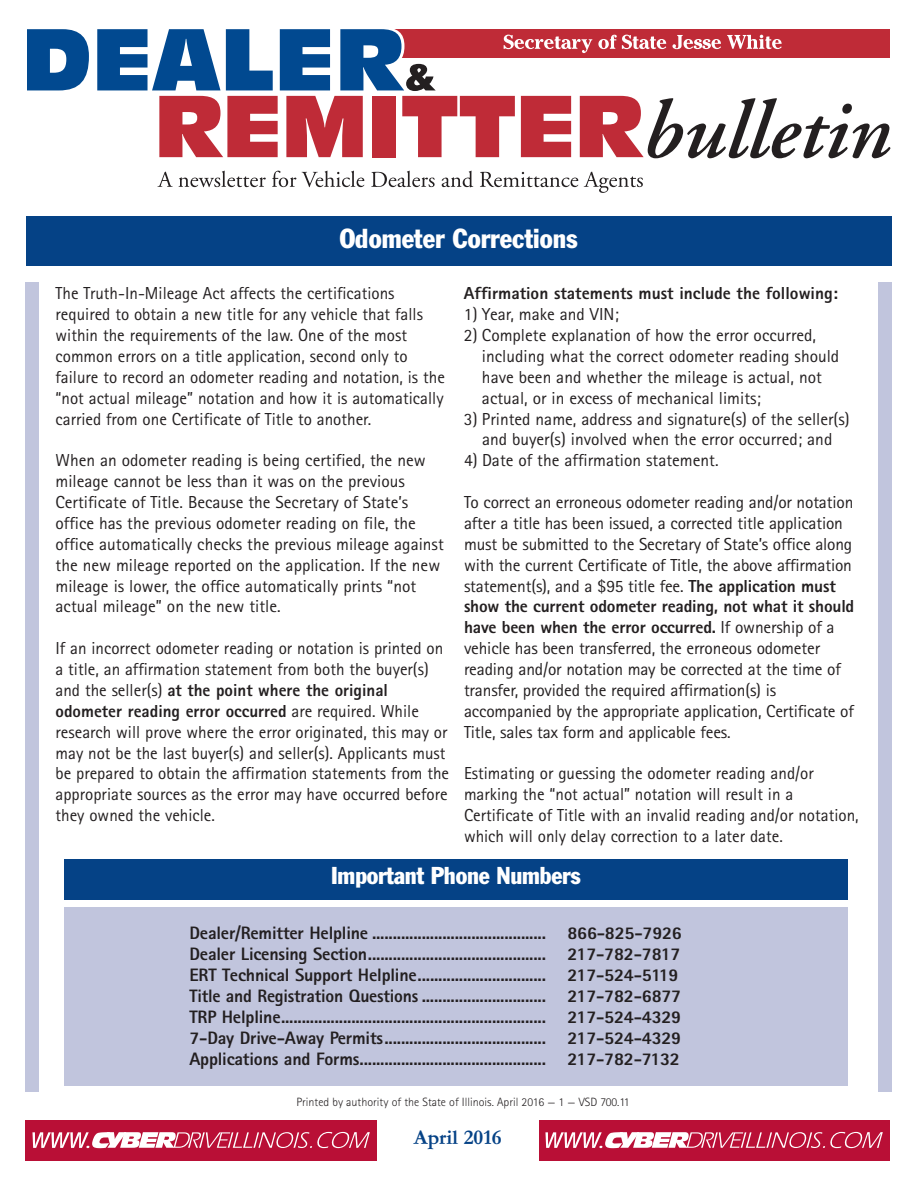
<style>
.page{position:relative;width:918px;height:1188px;background:#fff}
.page>*{position:absolute;margin:0;border:0;box-sizing:border-box;transform-origin:0 0}
.t1{font:condensed 27px "Franklin Gothic";color:#fff}
.t2{font:condensed 24px "Franklin Gothic";letter-spacing:-.01em;color:#fff}
.t3{font:700 21px "Garamond";color:#054286}
.t4{font:800 18px/21px "Rotis Sans Serif";letter-spacing:-.01em;color:#231f20}
.t5{font:17.4px/20.9px "Rotis Sans Serif";color:#231f20}
.t6{font:800 17.4px "Rotis Sans Serif";color:#231f20}
.t7{font:300 12px "Rotis Sans Serif";color:#231f20}
.s1{font-weight:800}
</style>
<div class="page">
<div style="left:26px;top:216px;width:866px;height:49px;background:#054286"></div>
<svg style="left:27px;top:29px;width:62px;height:61px"></svg>
<svg style="left:157px;top:172px;width:16px;height:15px"></svg>
<svg style="left:179px;top:171px;width:87px;height:16px"></svg>
<svg style="left:272px;top:171px;width:24px;height:16px"></svg>
<svg style="left:302px;top:171px;width:62px;height:16px"></svg>
<svg style="left:371px;top:171px;width:64px;height:16px"></svg>
<svg style="left:442px;top:171px;width:31px;height:16px"></svg>
<svg style="left:480px;top:172px;width:98px;height:15px"></svg>
<svg style="left:584px;top:172px;width:59px;height:21px"></svg>
<svg style="left:97px;top:29px;width:793px;height:129px"></svg>
<div style="left:26px;top:282px;width:13px;height:810px;background:#c1c5dd"></div>
<div style="left:878px;top:282px;width:13px;height:810px;background:#c1c5dd"></div>
<div style="left:26px;top:1120px;width:351px;height:40px;background:#b90f36"></div>
<div style="left:539px;top:1120px;width:351px;height:40px;background:#b90f36"></div>
<svg style="left:32px;top:1132px;width:338px;height:16px"></svg>
<svg style="left:545px;top:1132px;width:338px;height:16px"></svg>
<div style="left:64px;top:859px;width:784px;height:41px;background:#054286"></div>
<div style="left:64px;top:907px;width:784px;height:178px;background:#c1c5dd"></div>
<h1 class="t1" style="left:340px;top:229px;width:239px">Odometer Corrections</h1>
<p class="t5" style="left:56px;top:285px;width:391px">The Truth-In-Mileage Act affects the certifications required to obtain a new title for any vehicle that falls within the requirements of the law. One of the most common errors on a title application, second only to failure to record an odometer reading and notation, is the “not actual mileage” notation and how it is automatically carried from one Certificate of Title to another.</p>
<p class="t5" style="left:56px;top:452px;width:390px">When an odometer reading is being certified, the new mileage cannot be less than it was on the previous Certificate of Title. Because the Secretary of State’s office has the previous odometer reading on file, the office automatically checks the previous mileage against the new mileage reported on the application. If the new mileage is lower, the office automatically prints “not actual mileage” on the new title.</p>
<p class="t5" style="left:56px;top:640px;width:395px">If an incorrect odometer reading or notation is printed on a title, an affirmation statement from both the buyer(s) and the seller(s) <span class="s1">at the point where the original odometer reading error occurred</span> are required. While research will prove where the error originated, this may or may not be the last buyer(s) and seller(s). Applicants must be prepared to obtain the affirmation statements from the appropriate sources as the error may have occurred before they owned the vehicle.</p>
<p class="t6" style="left:464px;top:287px;width:375px">Affirmation statements must include the following:</p>
<p class="t5" style="left:464px;top:306px;width:156px">1) Year, make and VIN;</p>
<p class="t5" style="left:482px;top:326px;width:359px;text-indent:-18px">2) Complete explanation of how the error occurred, including what the correct odometer reading should have been and whether the mileage is actual, not actual, or in excess of mechanical limits;</p>
<p class="t5" style="left:464px;top:410px;width:387px;text-align:center">3) Printed name, address and signature(s) of the seller(s) and buyer(s) involved when the error occurred; and</p>
<p class="t5" style="left:464px;top:452px;width:256px">4) Date of the affirmation statement.</p>
<p class="t5" style="left:464px;top:493px;width:392px">To correct an erroneous odometer reading and/or notation after a title has been issued, a corrected title application must be submitted to the Secretary of State’s office along with the current Certificate of Title, the above affirmation statement(s), and a $95 title fee. <span class="s1">The application must show the current odometer reading, not what it should have been when the error occurred.</span> If ownership of a vehicle has been transferred, the erroneous odometer reading and/or notation may be corrected at the time of transfer, provided the required affirmation(s) is accompanied by the appropriate application, Certificate of Title, sales tax form and applicable fees.</p>
<p class="t5" style="left:464px;top:765px;width:396px">Estimating or guessing the odometer reading and/or marking the “not actual” notation will result in a Certificate of Title with an invalid reading and/or notation, which will only delay correction to a later date.</p>
<h2 class="t2" style="left:331px;top:867px;width:251px">Important Phone Numbers</h2>
<p class="t4" style="left:189px;top:924px;width:494px">Dealer/Remitter Helpline .......................................... 866-825-7926<br>Dealer Licensing Section........................................... 217-782-7817<br>ERT Technical Support Helpline............................... 217-524-5119<br>Title and Registration Questions .............................. 217-782-6877<br>TRP Helpline................................................................ 217-524-4329<br>7-Day Drive-Away Permits....................................... 217-524-4329<br>Applications and Forms............................................. 217-782-7132</p>
<p class="t7" style="left:296px;top:1097px;width:335px">Printed by authority of the State of Illinois. April 2016 — 1 — VSD 700.11</p>
<p class="t3" style="left:414px;top:1125px;width:89px">April 2016</p>
</div>
